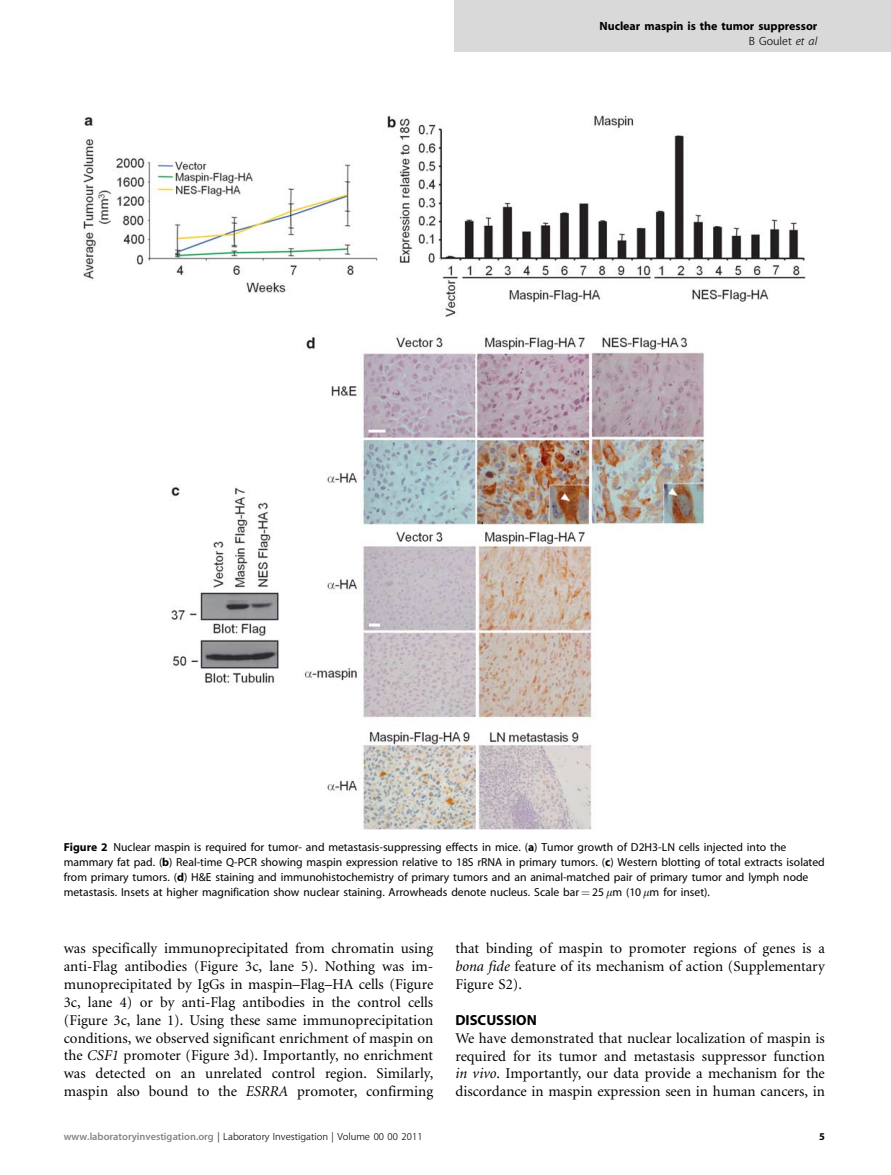
<style>
.page{position:relative;width:891px;height:1175px;background:#fff}
.page>*{position:absolute;margin:0;border:0;box-sizing:border-box;transform-origin:0 0}
.t1{font:15px/18px "Adv Minion Normal Rm";color:#000;text-align:justify}
.t2{font:14.7px "Adv Myriad B";color:#000}
.t3{font:12px "Adv Myriad B";color:#000}
.t4{font:12px "Adv Myrlight R";color:#000}
.t5{font:11.7px/15px "Adv Myriad R";color:#000}
.t6{font:10.5px "Adv Myrlight R";color:#000}
.t7{font:10.5px "Adv Myriad B";color:#000}
.s1{font-family:"Adv Myrlight I"}
.s2{font-family:"Adv Myriad B"}
.s3{font-family:"Adv P4 C4 E74"}
.s4{font-family:"Adv Pi 2"}
.s5{font-family:"Adv Minion Normal It"}
.s6{font-family:"Adv Myrsemi B";color:#808080}
</style>
<div class="page">
<img style="left:83px;top:116px;width:722px;height:713px">
<div style="left:455px;top:0;width:436px;height:51px;background:#d9d9d9"></div>
<p class="t3" style="left:600px;top:22px;width:219px">Nuclear maspin is the tumor suppressor</p>
<p class="t4" style="left:749px;top:37px;width:70px">B Goulet <span class="s1">et al</span></p>
<p class="t5" style="left:64px;top:840px;width:763px"><span class="s2">Figure 2</span> Nuclear maspin is required for tumor- and metastasis-suppressing effects in mice. (<span class="s2">a</span>) Tumor growth of D2H3-LN cells injected into the mammary fat pad. (<span class="s2">b</span>) Real-time Q-PCR showing maspin expression relative to 18S rRNA in primary tumors. (<span class="s2">c</span>) Western blotting of total extracts isolated from primary tumors. (<span class="s2">d</span>) H&amp;E staining and immunohistochemistry of primary tumors and an animal-matched pair of primary tumor and lymph node metastasis. Insets at higher magnification show nuclear staining. Arrowheads denote nucleus. Scale bar <span class="s3">¼</span> 25 <span class="s4">m</span>m (10 <span class="s4">m</span>m for inset).</p>
<p class="t1" style="left:64px;top:940px;width:371px">was specifically immunoprecipitated from chromatin using anti-Flag antibodies (Figure 3c, lane 5). Nothing was im&shy;munoprecipitated by IgGs in maspin–Flag–HA cells (Figure 3c, lane 4) or by anti-Flag antibodies in the control cells (Figure 3c, lane 1). Using these same immunoprecipitation conditions, we observed significant enrichment of maspin on the <span class="s5">CSF1</span> promoter (Figure 3d). Importantly, no enrichment was detected on an unrelated control region. Similarly, maspin also bound to the <span class="s5">ESRRA</span> promoter, confirming</p>
<p class="t1" style="left:455px;top:940px;width:371px">that binding of maspin to promoter regions of genes is a <span class="s5">bona fide</span> feature of its mechanism of action (Supplementary Figure S2).</p>
<p class="t2" style="left:455px;top:1014px;width:83px">DISCUSSION</p>
<p class="t1" style="left:455px;top:1030px;width:371px">We have demonstrated that nuclear localization of maspin is required for its tumor and metastasis suppressor function <span class="s5">in vivo</span>. Importantly, our data provide a mechanism for the discordance in maspin expression seen in human cancers, in</p>
<p class="t6" style="left:64px;top:1132px;width:360px"><span class="s6">www.laboratoryinvestigation.org</span> | Laboratory Investigation | Volume 00 00 2011</p>
<p class="t7" style="left:819px;top:1132px;width:7px">5</p>
</div>
